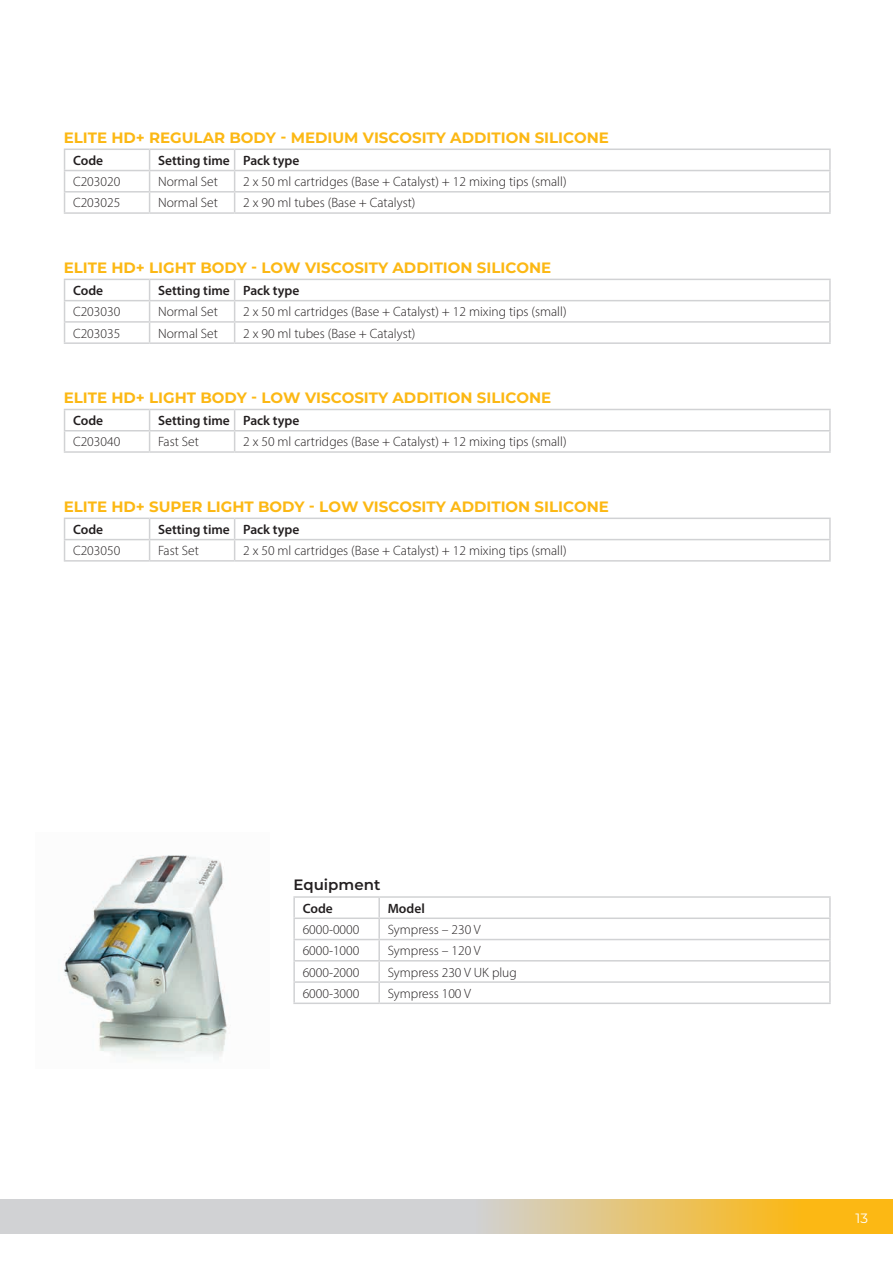
<style>
.page{position:relative;width:893px;height:1263px;background:#fff}
.page>*{position:absolute;margin:0;border:0;box-sizing:border-box;transform-origin:0 0}
.t1{font:100 15px "Montserrat";color:#fcb814}
.t2{font:100 15px "Montserrat";color:#231f20}
.t3{font:300 13.5px "Myriad Pro";color:#231f20}
.t4{font:600 13.5px "Myriad Pro";color:#231f20}
.t5{font:100 13.5px "Montserrat";color:#fff}
</style>
<div class="page">
<img style="left:64px;top:855px;width:163px;height:204px">
<svg style="left:65px;top:150px;width:764px;height:62px"></svg>
<hr style="left:64px;top:149px;width:86px;height:1px;background:#d1d2d4">
<hr style="left:150px;top:149px;width:85px;height:1px;background:#d1d2d4">
<hr style="left:235px;top:149px;width:596px;height:1px;background:#d1d2d4">
<hr style="left:829px;top:150px;width:2px;height:20px;background:#d1d2d4">
<hr style="left:64px;top:170px;width:86px;height:1px;background:#d1d2d4">
<hr style="left:150px;top:170px;width:85px;height:1px;background:#d1d2d4">
<hr style="left:150px;top:212px;width:85px;height:2px;background:#d1d2d4">
<hr style="left:235px;top:170px;width:596px;height:1px;background:#d1d2d4">
<hr style="left:829px;top:171px;width:2px;height:20px;background:#d1d2d4">
<hr style="left:64px;top:191px;width:86px;height:2px;background:#d1d2d4">
<svg style="left:64px;top:150px;width:1px;height:62px"></svg>
<hr style="left:150px;top:191px;width:85px;height:2px;background:#d1d2d4">
<svg style="left:149px;top:150px;width:1px;height:62px"></svg>
<svg style="left:234px;top:150px;width:1px;height:62px"></svg>
<hr style="left:64px;top:212px;width:86px;height:2px;background:#d1d2d4">
<hr style="left:235px;top:191px;width:596px;height:2px;background:#d1d2d4">
<svg style="left:829px;top:193px;width:2px;height:19px"></svg>
<hr style="left:235px;top:212px;width:596px;height:2px;background:#d1d2d4">
<svg style="left:65px;top:280px;width:764px;height:62px"></svg>
<hr style="left:64px;top:279px;width:86px;height:1px;background:#d1d2d4">
<hr style="left:150px;top:279px;width:85px;height:1px;background:#d1d2d4">
<hr style="left:235px;top:279px;width:596px;height:1px;background:#d1d2d4">
<hr style="left:829px;top:280px;width:2px;height:20px;background:#d1d2d4">
<hr style="left:64px;top:300px;width:86px;height:1px;background:#d1d2d4">
<hr style="left:150px;top:300px;width:85px;height:1px;background:#d1d2d4">
<svg style="left:64px;top:280px;width:1px;height:62px"></svg>
<svg style="left:149px;top:280px;width:1px;height:62px"></svg>
<svg style="left:234px;top:280px;width:1px;height:62px"></svg>
<hr style="left:235px;top:300px;width:596px;height:1px;background:#d1d2d4">
<hr style="left:829px;top:301px;width:2px;height:20px;background:#d1d2d4">
<svg style="left:829px;top:323px;width:2px;height:19px"></svg>
<hr style="left:64px;top:321px;width:86px;height:2px;background:#d1d2d4">
<hr style="left:150px;top:321px;width:85px;height:2px;background:#d1d2d4">
<hr style="left:64px;top:342px;width:86px;height:2px;background:#d1d2d4">
<hr style="left:150px;top:342px;width:85px;height:2px;background:#d1d2d4">
<hr style="left:235px;top:321px;width:596px;height:2px;background:#d1d2d4">
<hr style="left:235px;top:342px;width:596px;height:2px;background:#d1d2d4">
<hr style="left:235px;top:409px;width:596px;height:1px;background:#d1d2d4">
<hr style="left:829px;top:410px;width:2px;height:20px;background:#d1d2d4">
<svg style="left:64px;top:409px;width:766px;height:42px"></svg>
<hr style="left:235px;top:430px;width:596px;height:1px;background:#d1d2d4">
<hr style="left:829px;top:431px;width:2px;height:20px;background:#d1d2d4">
<hr style="left:64px;top:451px;width:86px;height:2px;background:#d1d2d4">
<hr style="left:150px;top:451px;width:85px;height:2px;background:#d1d2d4">
<hr style="left:235px;top:451px;width:596px;height:2px;background:#d1d2d4">
<hr style="left:235px;top:518px;width:596px;height:1px;background:#d1d2d4">
<hr style="left:829px;top:519px;width:2px;height:20px;background:#d1d2d4">
<svg style="left:64px;top:518px;width:766px;height:42px"></svg>
<hr style="left:235px;top:539px;width:596px;height:1px;background:#d1d2d4">
<hr style="left:829px;top:540px;width:2px;height:20px;background:#d1d2d4">
<hr style="left:64px;top:560px;width:86px;height:2px;background:#d1d2d4">
<hr style="left:150px;top:560px;width:85px;height:2px;background:#d1d2d4">
<hr style="left:235px;top:560px;width:596px;height:2px;background:#d1d2d4">
<svg style="left:295px;top:940px;width:534px;height:22px"></svg>
<hr style="left:293px;top:896px;width:86px;height:2px;background:#d1d2d4">
<svg style="left:293px;top:898px;width:2px;height:19px"></svg>
<hr style="left:379px;top:896px;width:452px;height:2px;background:#d1d2d4">
<svg style="left:378px;top:898px;width:2px;height:19px"></svg>
<svg style="left:829px;top:898px;width:2px;height:19px"></svg>
<hr style="left:293px;top:917px;width:86px;height:2px;background:#d1d2d4">
<hr style="left:293px;top:919px;width:2px;height:20px;background:#d1d2d4">
<hr style="left:293px;top:939px;width:86px;height:1px;background:#d1d2d4">
<hr style="left:293px;top:940px;width:2px;height:20px;background:#d1d2d4">
<hr style="left:293px;top:960px;width:86px;height:1px;background:#d1d2d4">
<hr style="left:293px;top:961px;width:2px;height:20px;background:#d1d2d4">
<svg style="left:293px;top:983px;width:2px;height:19px"></svg>
<hr style="left:378px;top:919px;width:2px;height:20px;background:#d1d2d4">
<hr style="left:378px;top:940px;width:2px;height:20px;background:#d1d2d4">
<hr style="left:378px;top:961px;width:2px;height:20px;background:#d1d2d4">
<svg style="left:378px;top:983px;width:2px;height:19px"></svg>
<hr style="left:379px;top:917px;width:452px;height:2px;background:#d1d2d4">
<hr style="left:379px;top:939px;width:452px;height:1px;background:#d1d2d4">
<hr style="left:379px;top:960px;width:452px;height:1px;background:#d1d2d4">
<hr style="left:829px;top:919px;width:2px;height:20px;background:#d1d2d4">
<hr style="left:829px;top:940px;width:2px;height:20px;background:#d1d2d4">
<hr style="left:829px;top:961px;width:2px;height:20px;background:#d1d2d4">
<svg style="left:829px;top:983px;width:2px;height:19px"></svg>
<hr style="left:293px;top:981px;width:86px;height:2px;background:#d1d2d4">
<hr style="left:293px;top:1002px;width:86px;height:2px;background:#d1d2d4">
<hr style="left:379px;top:981px;width:452px;height:2px;background:#d1d2d4">
<hr style="left:379px;top:1002px;width:452px;height:2px;background:#d1d2d4">
<div style="left:831px;top:1199px;width:62px;height:34px;background:#fcb814"></div>
<svg style="left:0;top:1199px;width:829px;height:34px;fill:#d1d2d4"></svg>
<p class="t1" style="left:64px;top:127px;width:547px">ELITE HD+ REGULAR BODY - MEDIUM VISCOSITY ADDITION SILICONE</p>
<p class="t4" style="left:73px;top:152px;width:32px">Code</p>
<p class="t4" style="left:158px;top:152px;width:73px">Setting time</p>
<p class="t4" style="left:243px;top:152px;width:58px">Pack type</p>
<p class="t3" style="left:73px;top:174px;width:49px">C203020</p>
<p class="t3" style="left:158px;top:174px;width:61px">Normal Set</p>
<p class="t3" style="left:243px;top:174px;width:325px">2 x 50 ml cartridges (Base + Catalyst) + 12 mixing tips (small)</p>
<p class="t3" style="left:73px;top:195px;width:49px">C203025</p>
<p class="t3" style="left:158px;top:195px;width:61px">Normal Set</p>
<p class="t3" style="left:243px;top:195px;width:174px">2 x 90 ml tubes (Base + Catalyst)</p>
<p class="t1" style="left:64px;top:257px;width:489px">ELITE HD+ LIGHT BODY - LOW VISCOSITY ADDITION SILICONE</p>
<p class="t4" style="left:73px;top:282px;width:32px">Code</p>
<p class="t4" style="left:158px;top:282px;width:73px">Setting time</p>
<p class="t4" style="left:243px;top:282px;width:58px">Pack type</p>
<p class="t3" style="left:73px;top:304px;width:49px">C203030</p>
<p class="t3" style="left:158px;top:304px;width:61px">Normal Set</p>
<p class="t3" style="left:243px;top:304px;width:325px">2 x 50 ml cartridges (Base + Catalyst) + 12 mixing tips (small)</p>
<p class="t3" style="left:73px;top:325px;width:49px">C203035</p>
<p class="t3" style="left:158px;top:325px;width:61px">Normal Set</p>
<p class="t3" style="left:243px;top:325px;width:174px">2 x 90 ml tubes (Base + Catalyst)</p>
<p class="t1" style="left:64px;top:387px;width:489px">ELITE HD+ LIGHT BODY - LOW VISCOSITY ADDITION SILICONE</p>
<p class="t4" style="left:73px;top:412px;width:32px">Code</p>
<p class="t4" style="left:158px;top:412px;width:73px">Setting time</p>
<p class="t4" style="left:243px;top:412px;width:58px">Pack type</p>
<p class="t3" style="left:73px;top:434px;width:49px">C203040</p>
<p class="t3" style="left:158px;top:434px;width:42px">Fast Set</p>
<p class="t3" style="left:243px;top:434px;width:325px">2 x 50 ml cartridges (Base + Catalyst) + 12 mixing tips (small)</p>
<p class="t1" style="left:64px;top:496px;width:547px">ELITE HD+ SUPER LIGHT BODY - LOW VISCOSITY ADDITION SILICONE</p>
<p class="t4" style="left:73px;top:521px;width:32px">Code</p>
<p class="t4" style="left:158px;top:521px;width:73px">Setting time</p>
<p class="t4" style="left:243px;top:521px;width:58px">Pack type</p>
<p class="t3" style="left:73px;top:543px;width:49px">C203050</p>
<p class="t3" style="left:158px;top:543px;width:42px">Fast Set</p>
<p class="t3" style="left:243px;top:543px;width:325px">2 x 50 ml cartridges (Base + Catalyst) + 12 mixing tips (small)</p>
<p class="t2" style="left:293px;top:875px;width:88px">Equipment</p>
<p class="t4" style="left:303px;top:899px;width:32px">Code</p>
<p class="t4" style="left:388px;top:899px;width:39px">Model</p>
<p class="t3" style="left:303px;top:921px;width:58px">6000-0000</p>
<p class="t3" style="left:388px;top:921px;width:94px">Sympress – 230 V</p>
<p class="t3" style="left:303px;top:942px;width:58px">6000-1000</p>
<p class="t3" style="left:388px;top:942px;width:94px">Sympress – 120 V</p>
<p class="t3" style="left:303px;top:964px;width:58px">6000-2000</p>
<p class="t3" style="left:388px;top:964px;width:131px">Sympress 230 V UK plug</p>
<p class="t3" style="left:303px;top:985px;width:58px">6000-3000</p>
<p class="t3" style="left:388px;top:985px;width:85px">Sympress 100 V</p>
<p class="t5" style="left:856px;top:1209px;width:14px">13</p>
</div>
